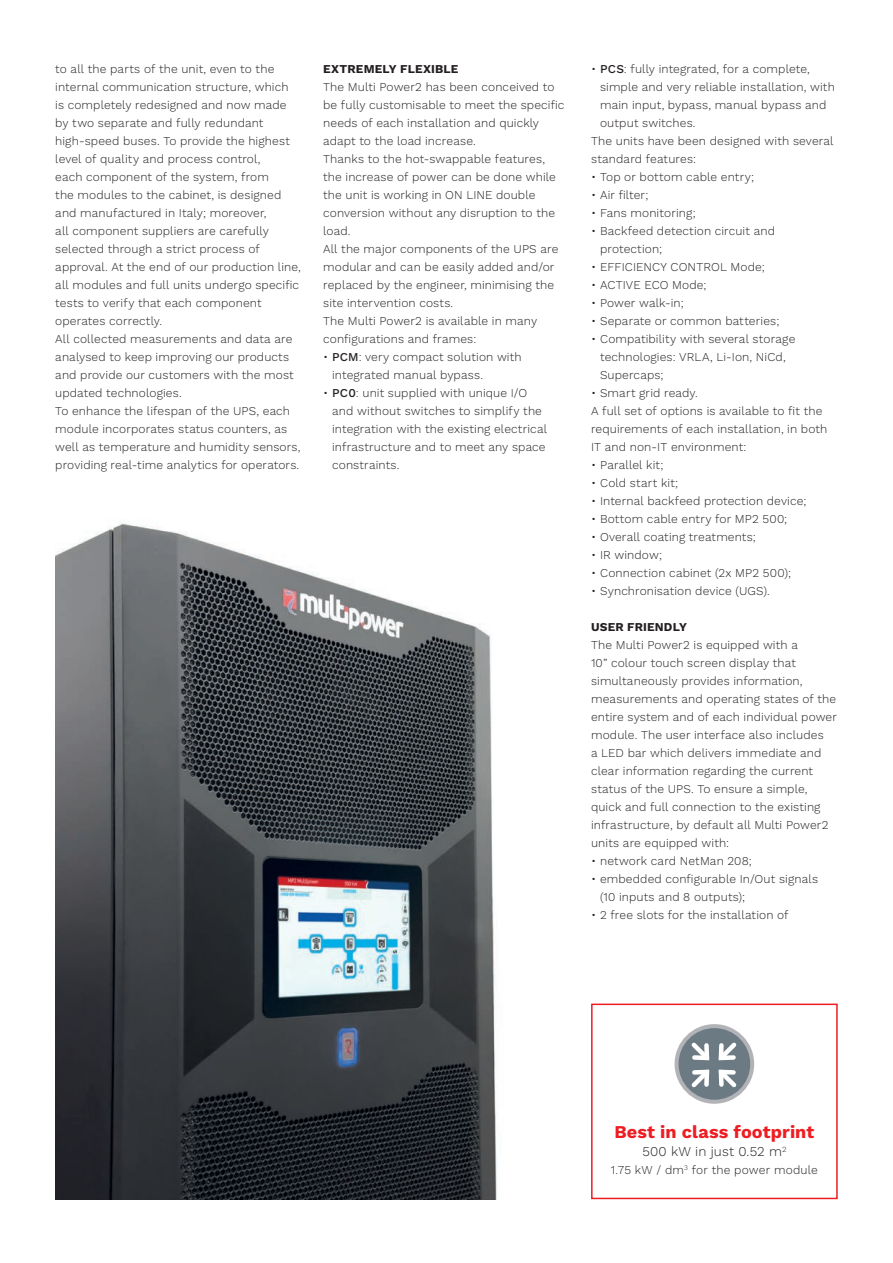
<style>
.page{position:relative;width:893px;height:1263px;background:#fff}
.page>*{position:absolute;margin:0;border:0;box-sizing:border-box;transform-origin:0 0}
.t1{font:700 18px "Work Sans";color:#ee1d23}
.t2{font:300 13.5px "Work Sans";letter-spacing:.01em;color:#231f20}
.t3{font:300 12px/18px "Work Sans";letter-spacing:.01em;color:#231f20}
.t4{font:700 12px "Work Sans";letter-spacing:.015em;color:#231f20}
.s1{font-weight:500}
</style>
<div class="page">
<div style="left:591px;top:1003px;width:247px;height:196px;border:2px solid #ee1d23"></div>
<div style="left:675px;top:1024px;width:79px;height:80px;background:#b2b3b7;border-radius:50%"></div>
<div style="left:679px;top:1028px;width:71px;height:72px;background:#6b7a83;border-radius:50%"></div>
<svg style="left:687px;top:1038px;width:53px;height:53px"></svg>
<img style="left:55px;top:522px;width:442px;height:677px">
<p class="t3" style="left:55px;top:60px;width:247px">to all the parts of the unit, even to the internal communication structure, which<br>is completely redesigned and now made by two separate and fully redundant high-speed buses. To provide the highest level of quality and process control,<br>each component of the system, from<br>the modules to the cabinet, is designed and manufactured in Italy; moreover,<br>all component suppliers are carefully selected through a strict process of approval. At the end of our production line, all modules and full units undergo specific tests to verify that each component operates correctly.<br>All collected measurements and data are analysed to keep improving our products and provide our customers with the most updated technologies.<br>To enhance the lifespan of the UPS, each module incorporates status counters, as well as temperature and humidity sensors, providing real-time analytics for operators.</p>
<p class="t4" style="left:323px;top:62px;width:137px">EXTREMELY FLEXIBLE</p>
<p class="t3" style="left:323px;top:78px;width:243px">The Multi Power2 has been conceived to be fully customisable to meet the specific needs of each installation and quickly adapt to the load increase.<br>Thanks to the hot-swappable features, the increase of power can be done while the unit is working in ON LINE double conversion without any disruption to the load.<br>All the major components of the UPS are modular and can be easily added and/or replaced by the engineer, minimising the site intervention costs.<br>The Multi Power2 is available in many configurations and frames:</p>
<p class="t3" style="left:332px;top:348px;width:191px;text-indent:-9px">• <span class="s1">PCM</span>: very compact solution with integrated manual bypass.</p>
<p class="t3" style="left:332px;top:384px;width:216px;text-indent:-9px">• <span class="s1">PC0</span>: unit supplied with unique I/O and without switches to simplify the integration with the existing electrical infrastructure and to meet any space constraints.</p>
<p class="t3" style="left:591px;top:60px;width:220px">• <span class="s1">PCS</span>: fully integrated, for a complete,</p>
<p class="t3" style="left:600px;top:78px;width:236px">simple and very reliable installation, with</p>
<p class="t3" style="left:600px;top:96px;width:228px">main input, bypass, manual bypass and</p>
<p class="t3" style="left:600px;top:114px;width:97px">output switches.</p>
<p class="t3" style="left:591px;top:132px;width:244px">The units have been designed with several</p>
<p class="t3" style="left:591px;top:150px;width:106px">standard features:</p>
<p class="t3" style="left:591px;top:168px;width:164px">• Top or bottom cable entry;</p>
<p class="t3" style="left:591px;top:186px;width:59px">• Air filter;</p>
<p class="t3" style="left:591px;top:204px;width:106px">• Fans monitoring;</p>
<p class="t3" style="left:600px;top:222px;width:176px;text-indent:-9px">• Backfeed detection circuit and protection;</p>
<p class="t3" style="left:591px;top:258px;width:175px">• EFFICIENCY CONTROL Mode;</p>
<p class="t3" style="left:591px;top:276px;width:117px">• ACTIVE ECO Mode;</p>
<p class="t3" style="left:591px;top:294px;width:94px">• Power walk-in;</p>
<p class="t3" style="left:591px;top:312px;width:190px">• Separate or common batteries;</p>
<p class="t3" style="left:600px;top:330px;width:197px;text-indent:-9px">• Compatibility with several storage technologies: VRLA, Li-Ion, NiCd,<br>Supercaps;</p>
<p class="t3" style="left:591px;top:384px;width:238px">• Smart grid ready.<br>A full set of options is available to fit the requirements of each installation, in both IT and non-IT environment:</p>
<p class="t3" style="left:591px;top:456px;width:74px">• Parallel kit;</p>
<p class="t3" style="left:591px;top:474px;width:89px">• Cold start kit;</p>
<p class="t3" style="left:591px;top:492px;width:217px">• Internal backfeed protection device;</p>
<p class="t3" style="left:591px;top:510px;width:198px">• Bottom cable entry for MP2 500;</p>
<p class="t3" style="left:591px;top:528px;width:166px">• Overall coating treatments;</p>
<p class="t3" style="left:591px;top:546px;width:72px">• IR window;</p>
<p class="t3" style="left:591px;top:564px;width:201px">• Connection cabinet (2x MP2 500);</p>
<p class="t3" style="left:591px;top:582px;width:180px">• Synchronisation device (UGS).</p>
<p class="t4" style="left:591px;top:620px;width:97px">USER FRIENDLY</p>
<p class="t3" style="left:591px;top:636px;width:247px">The Multi Power2 is equipped with a<br>10” colour touch screen display that simultaneously provides information, measurements and operating states of the entire system and of each individual power module. The user interface also includes<br>a LED bar which delivers immediate and clear information regarding the current status of the UPS. To ensure a simple, quick and full connection to the existing infrastructure, by default all Multi Power2 units are equipped with:</p>
<p class="t3" style="left:591px;top:852px;width:162px">• network card NetMan 208;</p>
<p class="t3" style="left:600px;top:870px;width:220px;text-indent:-9px">• embedded configurable In/Out signals (10 inputs and 8 outputs);</p>
<p class="t3" style="left:591px;top:906px;width:199px">• 2 free slots for the installation of</p>
<h1 class="t1" style="left:614px;top:1122px;width:201px">Best in class footprint</h1>
<p class="t2" style="left:642px;top:1144px;width:146px">500 kW in just 0.52 m<sup>2</sup></p>
<p class="t3" style="left:611px;top:1162px;width:208px">1.75 kW / dm<sup>3</sup> for the power module</p>
</div>
